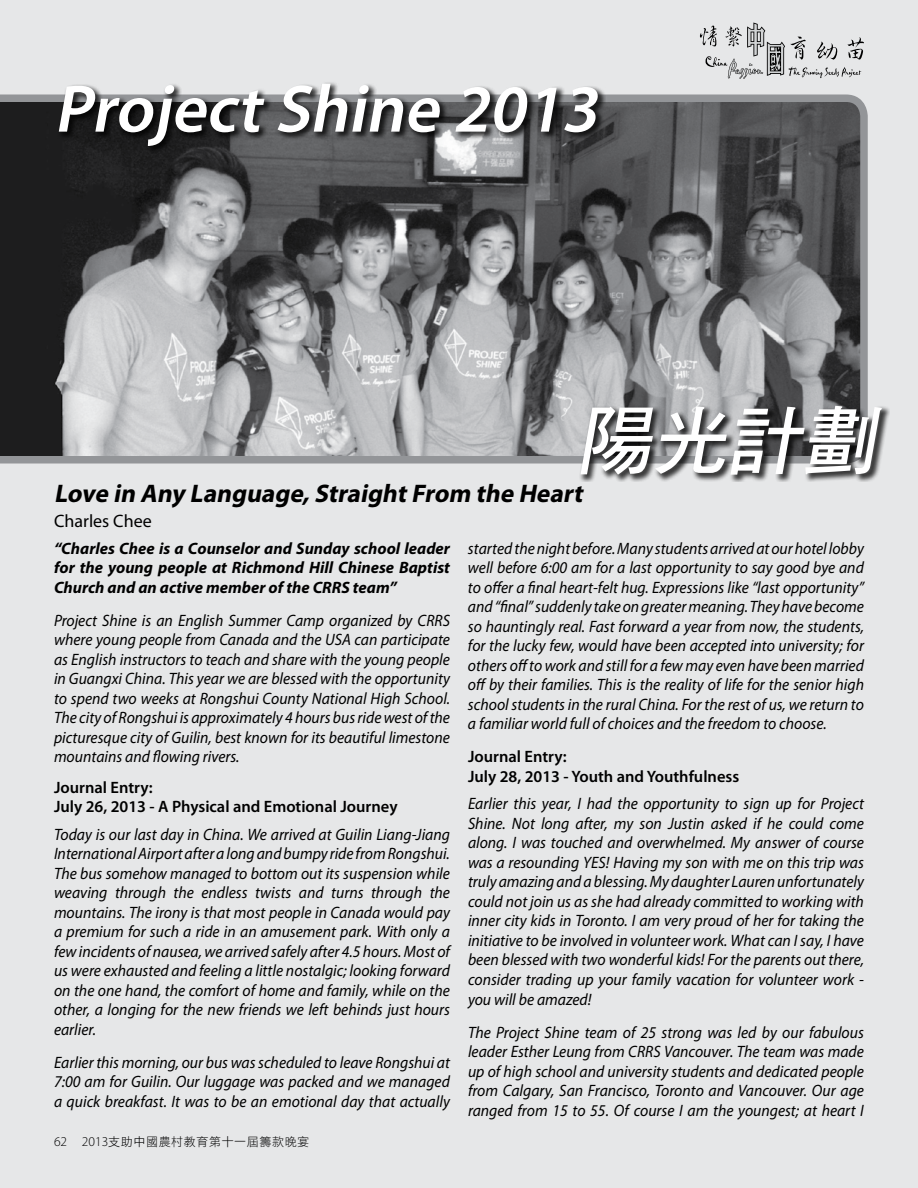
<style>
.page{position:relative;width:918px;height:1188px;background:#e6e7e8}
.page>*{position:absolute;margin:0;border:0;box-sizing:border-box;transform-origin:0 0}
.t1{font:italic 75px "DF Hei Bd HK BF";color:#fff}
.t2{font:italic 600 67.5px "Myriad Pro";color:#fff}
.t3{font:italic 700 25.5px "Myriad Pro";color:#000}
.t4{font:18px "Myriad Pro";color:#000}
.t5{font:italic 16.5px/19.5px "Myriad Pro";color:#000;text-align:justify;scale:.95 1}
.t6{font:italic 700 16.5px/19.5px "Myriad Pro";color:#000;text-align:justify}
.t7{font:600 16.5px/19.5px "Myriad Pro";color:#000}
.t8{font:12px "DF Li Hei Lt HK BF";letter-spacing:.05em;color:#000}
.s1{font-family:"Myriad Pro";font-weight:300;font-size:13.5px}
</style>
<div class="page">
<svg style="left:700px;top:22px;width:164px;height:57px"></svg>
<svg style="left:0;top:94px;width:868px;height:370px;background:#77787a"></svg>
<div style="left:56px;top:81px;width:550px;height:73px;background:#000;opacity:.75"></div>
<div style="left:578px;top:402px;width:312px;height:80px;background:#000;opacity:.75"></div>
<p class="t2" style="left:54px;top:66px;width:559px">ProjectShine 2013</p>
<p class="t1" style="left:576px;top:403px;width:316px">陽光計劃</p>
<p class="t3" style="left:54px;top:477px;width:535px">Love in Any Language,StraightFrom the Heart</p>
<p class="t4" style="left:54px;top:510px;width:99px">Charles Chee</p>
<p class="t6" style="left:54px;top:539px;width:398px">“Charles Chee is a Counselor and Sunday school leader for the young people at Richmond Hill Chinese Baptist Church and an active member of the CRRS team”</p>
<p class="t5" style="left:54px;top:610px;width:418px">Project Shine is an English Summer Camp organized by CRRS where young people from Canada and the USA can participate as English instructors to teach and share with the young people in Guangxi China. This year we are blessed with the opportunity to spend two weeks at Rongshui County National High School.<br>The city of Rongshui is approximately 4 hours bus ride west of the picturesque city of Guilin, best known for its beautiful limestone mountains and flowing rivers.</p>
<p class="t7" style="left:54px;top:777px;width:345px">Journal Entry:<br>July 26, 2013 - A Physical and Emotional Journey</p>
<p class="t5" style="left:54px;top:824px;width:418px">Today is our last day in China. We arrived at Guilin Liang-Jiang International Airport after a long and bumpy ride from Rongshui.<br>The bus somehow managed to bottom out its suspension while weaving through the endless twists and turns through the mountains. The irony is that most people in Canada would pay a premium for such a ride in an amusement park. With only a few incidents of nausea, we arrived safely after 4.5 hours. Most of us were exhausted and feeling a little nostalgic; looking forward on the one hand, the comfort of home and family, while on the other, a longing for the new friends we left behinds just hours earlier.</p>
<p class="t5" style="left:54px;top:1052px;width:418px">Earlier this morning, our bus was scheduled to leave Rongshui at 7:00 am for Guilin. Our luggage was packed and we managed a quick breakfast. It was to be an emotional day that actually</p>
<p class="t8" style="left:54px;top:1135px;width:257px"><span class="s1">62 2013</span>支助中國農村教育第十一屆籌款晚宴</p>
<p class="t5" style="left:468px;top:538px;width:418px">started the night before. Many students arrived at our hotel lobby well before 6:00 am for a last opportunity to say good bye and to offer a final heart-felt hug. Expressions like “last opportunity” and “final” suddenly take on greater meaning. They have become so hauntingly real. Fast forward a year from now, the students, for the lucky few, would have been accepted into university; for others off to work and still for a few may even have been married off by their families. This is the reality of life for the senior high school students in the rural China. For the rest of us, we return to a familiar world full of choices and the freedom to choose.</p>
<p class="t7" style="left:468px;top:747px;width:273px">Journal Entry:<br>July 28, 2013 - Youth and Youthfulness</p>
<p class="t5" style="left:468px;top:794px;width:418px">Earlier this year, I had the opportunity to sign up for Project Shine. Not long after, my son Justin asked if he could come along. I was touched and overwhelmed. My answer of course was a resounding YES! Having my son with me on this trip was truly amazing and a blessing. My daughter Lauren unfortunately could not join us as she had already committed to working with inner city kids in Toronto. I am very proud of her for taking the initiative to be involved in volunteer work. What can I say, I have been blessed with two wonderful kids! For the parents out there, consider trading up your family vacation for volunteer work - you will be amazed!</p>
<p class="t5" style="left:468px;top:1022px;width:418px">The Project Shine team of 25 strong was led by our fabulous leader Esther Leung from CRRS Vancouver. The team was made up of high school and university students and dedicated people from Calgary, San Francisco, Toronto and Vancouver. Our age ranged from 15 to 55. Of course I am the youngest; at heart I</p>
</div>
